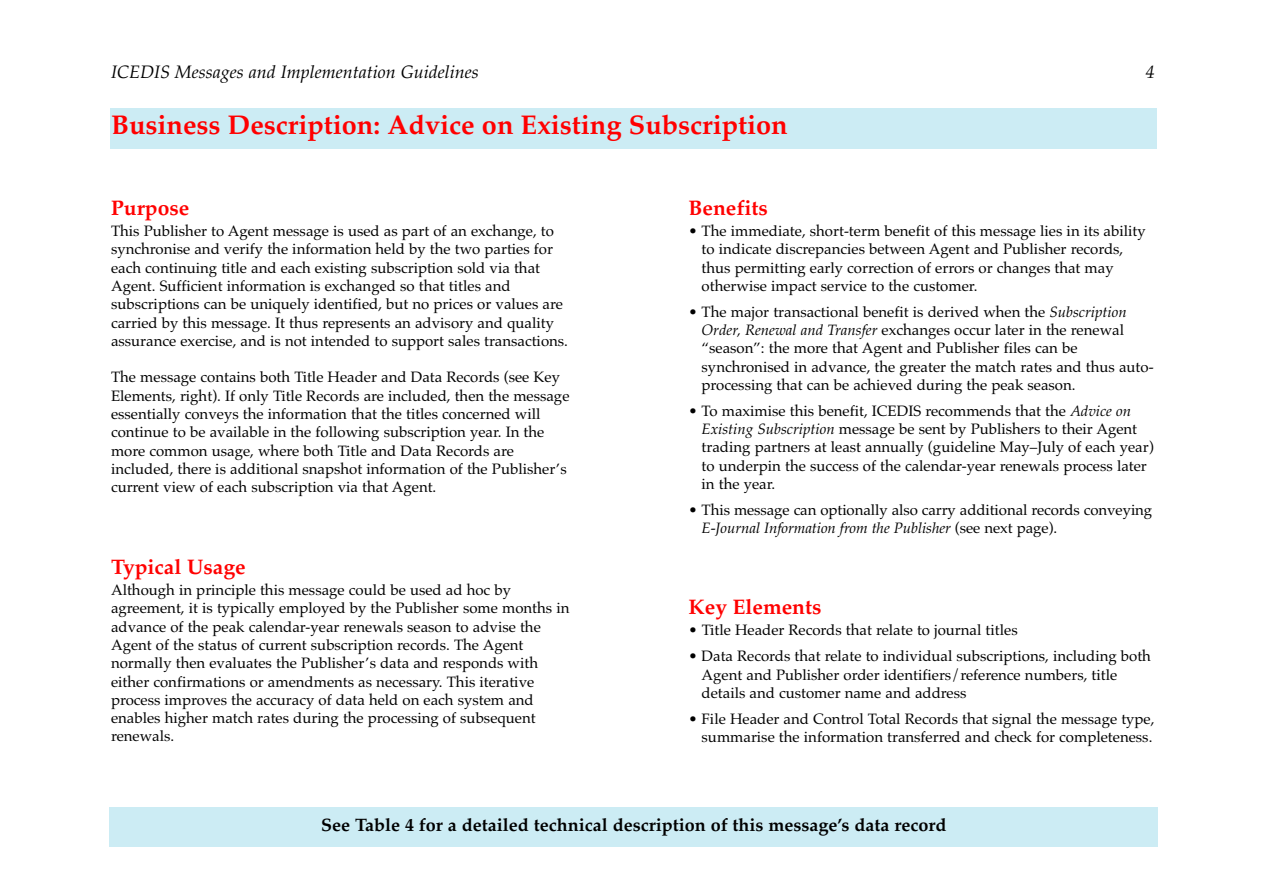
<style>
.page{position:relative;width:1263px;height:893px;background:#fff}
.page>*{position:absolute;margin:0;border:0;box-sizing:border-box;transform-origin:0 0}
.t1{font:700 27px "Palatino";color:#f00}
.t2{font:700 21px "Palatino";color:#f00}
.t3{font:700 18px "Palatino";color:#000}
.t4{font:italic 18px "Palatino";color:#000}
.t5{font:15px/18.3px "Palatino";color:#000}
.s1{font-style:italic}
</style>
<div class="page">
<div style="left:110px;top:108px;width:1046px;height:40px;background:#ccecf4"></div>
<div style="left:110px;top:807px;width:1048px;height:39px;background:#ccecf4"></div>
<p class="t4" style="left:111px;top:61px;width:369px">ICEDIS Messages and Implementation Guidelines</p>
<p class="t4" style="left:1146px;top:61px;width:10px">4</p>
<h1 class="t1" style="left:111px;top:109px;width:678px">Business Description: Advice on Existing Subscription</h1>
<h2 class="t2" style="left:111px;top:195px;width:80px">Purpose</h2>
<p class="t5" style="left:111px;top:222px;width:458px">This Publisher to Agent message is used as part of an exchange, to synchronise and verify the information held by the two parties for each continuing title and each existing subscription sold via that Agent. Sufficient information is exchanged so that titles and subscriptions can be uniquely identified, but no prices or values are carried by this message. It thus represents an advisory and quality assurance exercise, and is not intended to support sales transactions.</p>
<p class="t5" style="left:111px;top:368px;width:460px">The message contains both Title Header and Data Records (see Key Elements, right). If only Title Records are included, then the message essentially conveys the information that the titles concerned will continue to be available in the following subscription year. In the more common usage, where both Title and Data Records are included, there is additional snapshot information of the Publisher’s current view of each subscription via that Agent.</p>
<h2 class="t2" style="left:111px;top:554px;width:136px">Typical Usage</h2>
<p class="t5" style="left:111px;top:581px;width:460px">Although in principle this message could be used ad hoc by agreement, it is typically employed by the Publisher some months in advance of the peak calendar-year renewals season to advise the Agent of the status of current subscription records. The Agent normally then evaluates the Publisher’s data and responds with either confirmations or amendments as necessary. This iterative process improves the accuracy of data held on each system and enables higher match rates during the processing of subsequent renewals.</p>
<h2 class="t2" style="left:688px;top:195px;width:81px">Benefits</h2>
<p class="t5" style="left:702px;top:222px;width:446px;text-indent:-13px">• The immediate, short-term benefit of this message lies in its ability to indicate discrepancies between Agent and Publisher records, thus permitting early correction of errors or changes that may otherwise impact service to the customer.</p>
<p class="t5" style="left:702px;top:302px;width:453px;text-indent:-13px">• The major transactional benefit is derived when the <span class="s1">Subscription Order, Renewal and Transfer</span> exchanges occur later in the renewal “season”: the more that Agent and Publisher files can be synchronised in advance, the greater the match rates and thus auto&shy;processing that can be achieved during the peak season.</p>
<p class="t5" style="left:702px;top:401px;width:454px;text-indent:-13px">• To maximise this benefit, ICEDIS recommends that the <span class="s1">Advice on Existing Subscription</span> message be sent by Publishers to their Agent trading partners at least annually (guideline May–July of each year) to underpin the success of the calendar-year renewals process later in the year.</p>
<p class="t5" style="left:702px;top:500px;width:452px;text-indent:-13px">• This message can optionally also carry additional records conveying<br><span class="s1">E-Journal Information from the Publisher</span> (see next page).</p>
<h2 class="t2" style="left:688px;top:595px;width:134px">Key Elements</h2>
<p class="t5" style="left:688px;top:621px;width:331px">• Title Header Records that relate to journal titles</p>
<p class="t5" style="left:702px;top:647px;width:451px;text-indent:-13px">• Data Records that relate to individual subscriptions, including both<br>Agent and Publisher order identifiers/reference numbers, title details and customer name and address</p>
<p class="t5" style="left:688px;top:709px;width:467px;text-align:right">• File Header and Control Total Records that signal the message type, summarise the information transferred and check for completeness.</p>
<p class="t3" style="left:321px;top:814px;width:627px">See Table 4 for a detailed technical description of this message’s data record</p>
</div>
